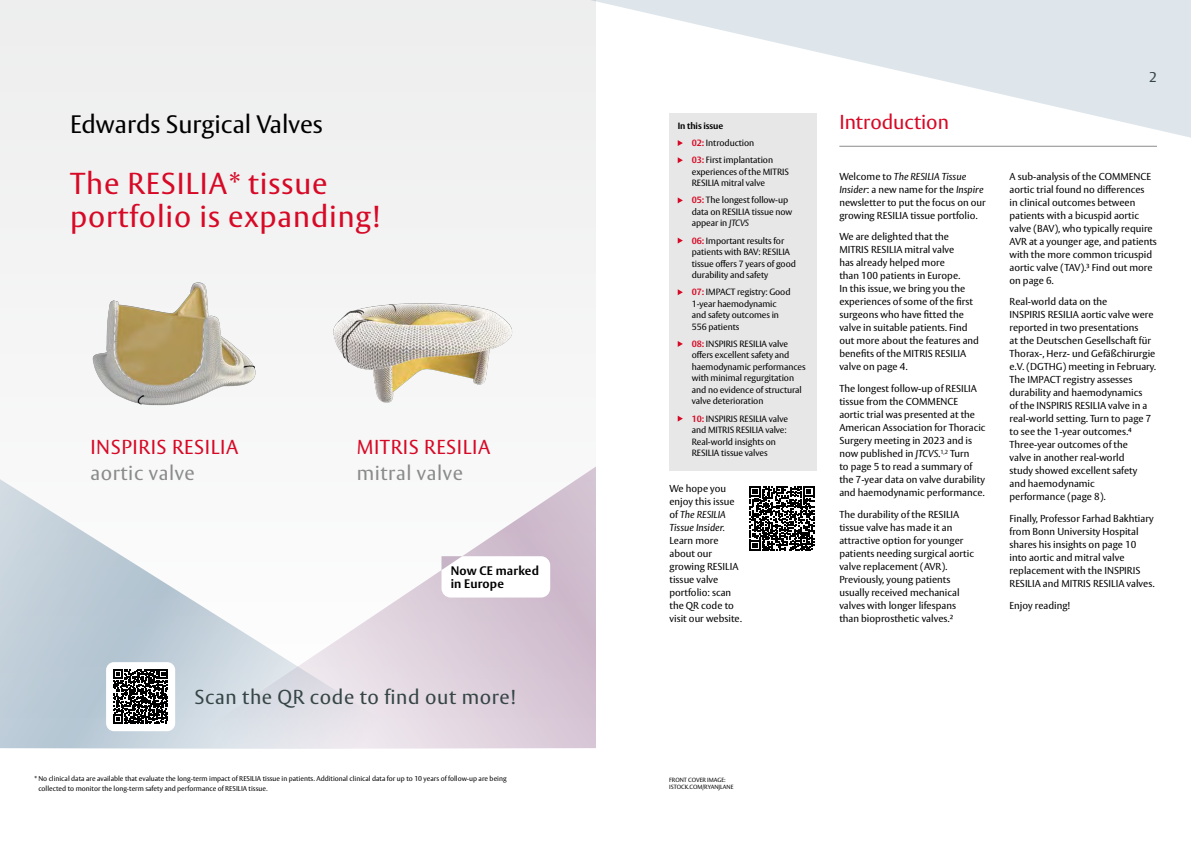
<style>
.page{position:relative;width:1191px;height:842px;background:#fff}
.page>*{position:absolute;margin:0;border:0;box-sizing:border-box;transform-origin:0 0}
.t1{font:30px/33px "Vesta Pro";letter-spacing:.03em;color:#d70926}
.t2{font:25px "Vesta Pro";color:#000}
.t3{font:20px "Vesta Pro";letter-spacing:.03em;color:#d70926}
.t4{font:20px "Vesta Pro";letter-spacing:.03em;color:#364546}
.t5{font:20px "Vesta Pro";letter-spacing:.03em;color:#898c8a}
.t6{font:20px "Vesta Pro";color:#d70926}
.t7{font:14px "Vesta Pro";color:#364546}
.t8{font:700 12.3px/12.9px "Vesta Pro";letter-spacing:.01em;color:#000}
.t9{font:10px/13px "Vesta Pro";color:#000}
.t10{font:9px/11.5px "Vesta Pro";letter-spacing:-.01em;color:#000}
.t11{font:7px/10px "Vesta Pro";color:#000}
.t12{font:6px/7.2px "Vesta Pro";color:#000}
.s1{font-weight:700}
.s2{font-weight:700;color:#d70926}
.s3{font-style:italic}
</style>
<div class="page">
<div style="left:0;top:0;width:595px;height:718px;background:#f2f2f2"></div>
<svg style="left:0;top:479px;width:181px;height:270px;fill:#bfced9"></svg>
<svg style="left:181px;top:467px;width:414px;height:282px"></svg>
<svg style="left:749px;top:486px;width:65px;height:65px"></svg>
<svg style="left:591px;top:0;width:600px;height:140px;fill:#dfe6ec"></svg>
<div style="left:669px;top:113px;width:147px;height:358px;background:#e6e7e6"></div>
<svg style="left:677px;top:140px;width:6px;height:6px"></svg>
<svg style="left:677px;top:157px;width:6px;height:6px"></svg>
<svg style="left:677px;top:197px;width:6px;height:6px"></svg>
<svg style="left:677px;top:238px;width:6px;height:6px"></svg>
<svg style="left:677px;top:289px;width:6px;height:6px"></svg>
<svg style="left:677px;top:341px;width:6px;height:6px"></svg>
<svg style="left:677px;top:416px;width:6px;height:6px"></svg>
<hr style="left:839px;top:146px;width:318px;height:1px;background:#898c8a">
<img style="left:92px;top:282px;width:164px;height:124px">
<img style="left:333px;top:303px;width:179px;height:100px">
<div style="left:106px;top:662px;width:69px;height:69px;background:#fff;border-radius:8px"></div>
<svg style="left:113px;top:669px;width:55px;height:55px"></svg>
<svg style="left:441px;top:556px;width:109px;height:41px"></svg>
<h2 class="t2" style="left:70px;top:109px;width:254px">Edwards Surgical Valves</h2>
<h1 class="t1" style="left:70px;top:166px;width:312px">The RESILIA* tissue portfolio is expanding!</h1>
<h3 class="t3" style="left:90px;top:435px;width:149px">INSPIRIS RESILIA</h3>
<h3 class="t5" style="left:90px;top:461px;width:106px">aortic valve</h3>
<h3 class="t3" style="left:357px;top:435px;width:135px">MITRIS RESILIA</h3>
<h3 class="t5" style="left:357px;top:461px;width:108px">mitral valve</h3>
<p class="t8" style="left:451px;top:564px;width:90px">Now CE marked in Europe</p>
<h3 class="t4" style="left:194px;top:685px;width:323px">Scan the QR code to find out more!</h3>
<p class="t11" style="left:38px;top:773px;width:470px;text-indent:-4px">* No clinical data are available that evaluate the long-term impact of RESILIA tissue in patients. Additional clinical data for up to 10 years of follow-up are being collected to monitor the long-term safety and performance of RESILIA tissue.</p>
<p class="t10" style="left:692px;top:117px;width:83px;line-height:17.2px;text-indent:-14px"><span class="s1">In this issue<br></span><span class="s2">02:</span> Introduction<br><span class="s2">03:</span> First implantation</p>
<p class="t10" style="left:692px;top:166px;width:99px">experiences of the MITRIS<br>RESILIA mitral valve</p>
<p class="t10" style="left:692px;top:194px;width:102px"><span class="s2">05:</span> The longest follow-up data on RESILIA tissue now appear in <span class="s3">JTCVS</span></p>
<p class="t10" style="left:692px;top:235px;width:106px"><span class="s2">06:</span> Important results for patients with BAV: RESILIA tissue offers 7 years of good durability and safety</p>
<p class="t10" style="left:692px;top:286px;width:100px"><span class="s2">07:</span> IMPACT registry: Good<br>1-year haemodynamic and safety outcomes in<br>556 patients</p>
<p class="t10" style="left:692px;top:338px;width:115px"><span class="s2">08:</span> INSPIRIS RESILIA valve offers excellent safety and haemodynamic performances with minimal regurgitation and no evidence of structural valve deterioration</p>
<p class="t10" style="left:692px;top:413px;width:98px"><span class="s2">10:</span> INSPIRIS RESILIA valve and MITRIS RESILIA valve:<br>Real-world insights on<br>RESILIA tissue valves</p>
<p class="t9" style="left:669px;top:482px;width:66px">We hope you enjoy this issue of <span class="s3">The RESILIA<br>Tissue Insider.</span></p>
<p class="t9" style="left:669px;top:534px;width:74px">Learn more about our growing RESILIA tissue valve portfolio: scan the QR code to visit our website.</p>
<h3 class="t6" style="left:839px;top:110px;width:111px">Introduction</h3>
<p class="t9" style="left:839px;top:170px;width:148px">Welcome to <span class="s3">The RESILIA Tissue Insider</span>: a new name for the <span class="s3">Inspire </span>newsletter to put the focus on our growing RESILIA tissue portfolio.</p>
<p class="t9" style="left:839px;top:230px;width:141px">We are delighted that the<br>MITRIS RESILIA mitral valve<br>has already helped more<br>than 100 patients in Europe.<br>In this issue, we bring you the experiences of some of the first surgeons who have fitted the valve in suitable patients. Find out more about the features and benefits of the MITRIS RESILIA valve on page 4.</p>
<p class="t9" style="left:839px;top:382px;width:148px">The longest follow-up of RESILIA tissue from the COMMENCE aortic trial was presented at the<br>American Association for Thoracic<br>Surgery meeting in 2023 and is now published in <span class="s3">JTCVS</span>.<sup>1,2</sup> Turn<br>to page 5 to read a summary of the 7-year data on valve durability and haemodynamic performance.</p>
<p class="t9" style="left:839px;top:507px;width:136px">The durability of the RESILIA tissue valve has made it an attractive option for younger patients needing surgical aortic valve replacement (AVR).<br>Previously, young patients usually received mechanical valves with longer lifespans than bioprosthetic valves.2</p>
<h3 class="t7" style="left:1149px;top:68px;width:9px">2</h3>
<p class="t9" style="left:1009px;top:170px;width:149px">A sub-analysis of the COMMENCE aortic trial found no differences<br>in clinical outcomes between patients with a bicuspid aortic valve (BAV), who typically require<br>AVR at a younger age, and patients with the more common tricuspid aortic valve (TAV).3 Find out more on page 6.</p>
<p class="t9" style="left:1009px;top:295px;width:148px">Real-world data on the<br>INSPIRIS RESILIA aortic valve were reported in two presentations<br>at the Deutschen Gesellschaft für<br>Thorax-, Herz- und Gefäßchirurgie e.V. (DGTHG) meeting in February.<br>The IMPACT registry assesses durability and haemodynamics<br>of the INSPIRIS RESILIA valve in a real-world setting. Turn to page 7 to see the 1-year outcomes.4<br>Three-year outcomes of the<br>valve in another real-world<br>study showed excellent safety and haemodynamic<br>performance (page 8).</p>
<p class="t9" style="left:1009px;top:512px;width:147px">Finally, Professor Farhad Bakhtiary from Bonn University Hospital shares his insights on page 10 into aortic and mitral valve replacement with the INSPIRIS<br>RESILIA and MITRIS RESILIA valves.</p>
<p class="t9" style="left:1009px;top:598px;width:62px">Enjoy reading!</p>
<p class="t12" style="left:669px;top:776px;width:66px">FRONT COVER IMAGE:<br>ISTOCK.COM/RYANJLANE</p>
</div>
